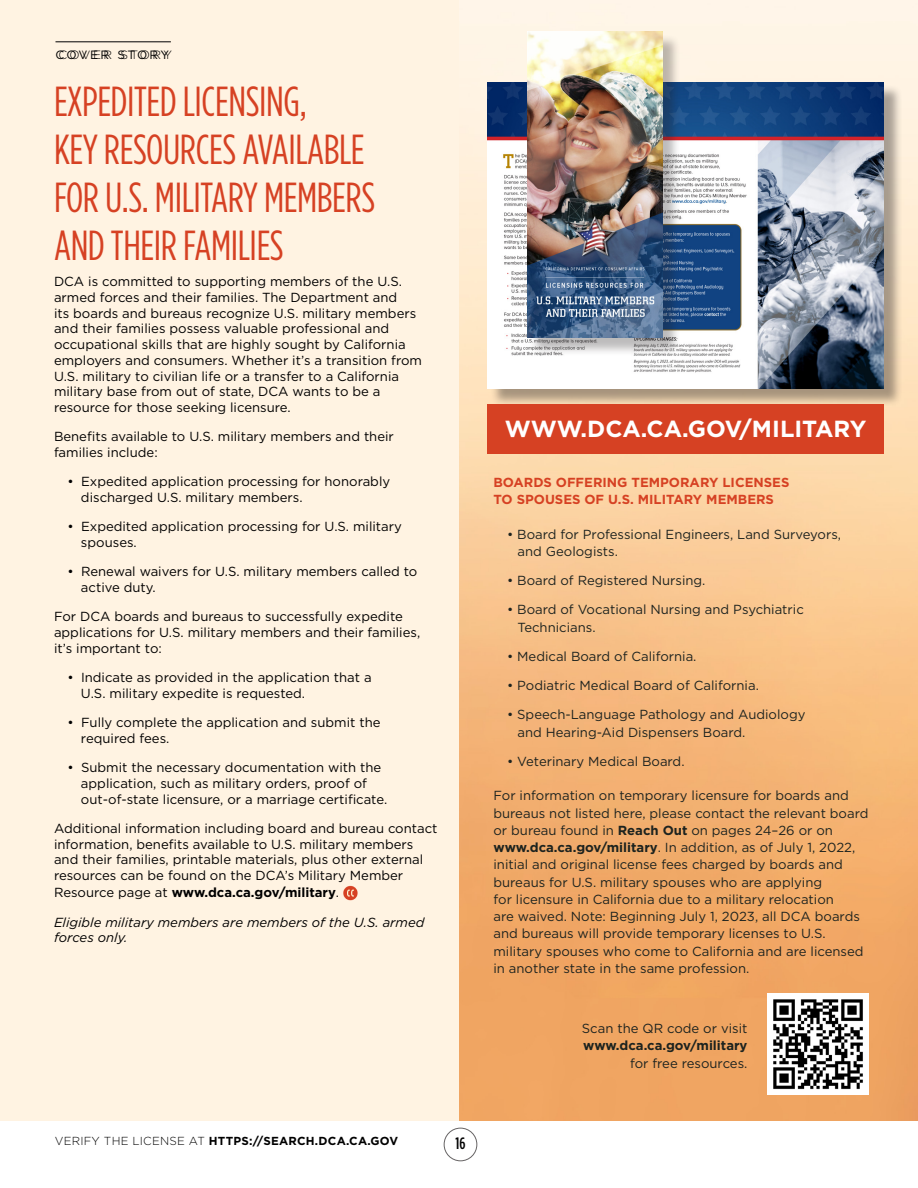
<style>
.page{position:relative;width:918px;height:1188px;background:#fff}
.page>*{position:absolute;margin:0;border:0;box-sizing:border-box;transform-origin:0 0}
.t1{font:42px/48px "Gotham Condensed";letter-spacing:-.01em;color:#d64123}
.t2{font:700 23.25px "Gotham";color:#fff}
.t3{font:500 16.5px "Gotham Condensed";color:#000}
.t4{font:13.2px/15.8px "Gotham";color:#000}
.t5{font:13.2px/17.2px "Gotham";color:#1d231f}
.t6{font:700 13.2px/17.2px "Gotham";color:#d64123}
.t7{font:italic 13.2px/15.8px "Gotham";color:#000}
.t8{font:700 13.2px "Gotham";color:#000}
.t9{font:700 13.2px "Gotham";color:#1d231f}
.t10{font:12px "Gotham";letter-spacing:.185em;color:#000}
.t11{font:300 12px "Gotham";letter-spacing:.185em;color:#000}
.t12{font:700 11.7px "Gotham";letter-spacing:.02em;color:#000}
.s1{font-weight:400}
.s2{font-weight:300}
.s3{font-weight:700}
</style>
<div class="page">
<img style="left:459px;top:0;width:459px;height:1121px">
<div style="left:0;top:0;width:459px;height:1120px;background:#fff3e2"></div>
<hr style="left:56px;top:42px;width:115px;height:1px;background:#000">
<div style="left:444px;top:1128px;width:33px;height:33px;border:1px solid #231f20;border-radius:50%"></div>
<svg style="left:343px;top:886px;width:15px;height:14px"></svg>
<div style="left:490px;top:84px;width:413px;height:323px;background:#231f20;opacity:.4"></div>
<img style="left:488px;top:82px;width:396px;height:306px">
<div style="left:530px;top:34px;width:151px;height:323px;background:#231f20;opacity:.3"></div>
<img style="left:527px;top:32px;width:135px;height:306px">
<div style="left:488px;top:404px;width:396px;height:49px;background:#d64123"></div>
<img style="left:768px;top:994px;width:101px;height:101px">
<p class="t11" style="left:58px;top:48px;width:115px">COVER STORY</p>
<p class="t1" style="left:54px;top:77px;width:323px">EXPEDITED LICENSING,<br>KEY RESOURCES AVAILABLE<br>FOR U.S. MILITARY MEMBERS<br>AND THEIR FAMILIES</p>
<p class="t4" style="left:54px;top:273px;width:370px">DCA is committed to supporting members of the U.S. armed forces and their families. The Department and<br>its boards and bureaus recognize U.S. military members and their families possess valuable professional and occupational skills that are highly sought by California employers and consumers. Whether it’s a transition from</p>
<p class="t4" style="left:54px;top:368px;width:347px">U.S. military to civilian life or a transfer to a California military base from out of state, DCA wants to be a resource for those seeking licensure.</p>
<p class="t4" style="left:54px;top:429px;width:341px">Benefts available to U.S. military members and their families include:</p>
<p class="t4" style="left:81px;top:474px;width:311px;text-indent:-13px">• Expedited application processing for honorably discharged U.S. military members.</p>
<p class="t4" style="left:81px;top:519px;width:322px;text-indent:-13px">• Expedited application processing for U.S. military spouses.</p>
<p class="t4" style="left:81px;top:564px;width:338px;text-indent:-13px">• Renewal waivers for U.S. military members called to active duty.</p>
<p class="t4" style="left:54px;top:609px;width:368px">For DCA boards and bureaus to successfully expedite applications for U.S. military members and their families, it’s important to:</p>
<p class="t4" style="left:68px;top:669px;width:306px">• Indicate as provided in the application that a</p>
<p class="t4" style="left:81px;top:685px;width:226px">U.S. military expedite is requested.</p>
<p class="t4" style="left:81px;top:714px;width:301px;text-indent:-13px">• Fully complete the application and submit the required fees.</p>
<p class="t4" style="left:81px;top:759px;width:308px;text-indent:-13px">• Submit the necessary documentation with the application, such as military orders, proof of out-of-state licensure, or a marriage certifcate.</p>
<p class="t4" style="left:54px;top:820px;width:385px">Additional information including board and bureau contact information, benefts available to U.S. military members and their families, printable materials, plus other external resources can be found on the DCA’s Military Member</p>
<p class="t8" style="left:54px;top:885px;width:287px"><span class="s1">Resource page at</span> www.dca.ca.gov/military<span class="s1">.</span></p>
<p class="t7" style="left:54px;top:914px;width:372px">Eligible military members are members of the U.S. armed forces only.</p>
<p class="t10" style="left:56px;top:48px;width:115px">COVER STORY</p>
<p class="t12" style="left:55px;top:1134px;width:345px"><span class="s2">VERIFY THE LICENSE AT</span> HTTPS://SEARCH.DCA.CA.GOV</p>
<p class="t3" style="left:455px;top:1135px;width:12px">16</p>
<p class="t2" style="left:505px;top:415px;width:363px">WWW.DCA.CA.GOV/MILITARY</p>
<p class="t6" style="left:494px;top:473px;width:297px">BOARDS OFFERING TEMPORARY LICENSES<br>TO SPOUSES OF U.S. MILITARY MEMBERS</p>
<p class="t5" style="left:518px;top:525px;width:325px;text-indent:-10px">• Board for Professional Engineers, Land Surveyors, and Geologists.</p>
<p class="t5" style="left:507px;top:572px;width:200px">• Board of Registered Nursing.</p>
<p class="t5" style="left:518px;top:601px;width:288px;text-indent:-10px">• Board of Vocational Nursing and Psychiatric<br>Technicians.</p>
<p class="t5" style="left:507px;top:647px;width:191px">• Medical Board of California.</p>
<p class="t5" style="left:507px;top:677px;width:253px">• Podiatric Medical Board of California.</p>
<p class="t5" style="left:518px;top:706px;width:290px;text-indent:-10px">• Speech-Language Pathology and Audiology and Hearing-Aid Dispensers Board.</p>
<p class="t5" style="left:507px;top:752px;width:179px">• Veterinary Medical Board.</p>
<p class="t5" style="left:494px;top:787px;width:376px">For information on temporary licensure for boards and bureaus not listed here, please contact the relevant board or bureau found in <span class="s3">Reach Out</span> on pages 24–26 or on <span class="s3">www.dca.ca.gov/military</span>. In addition, as of July 1, 2022, initial and original license fees charged by boards and bureaus for U.S. military spouses who are applying<br>for licensure in California due to a military relocation<br>are waived. Note: Beginning July 1, 2023, all DCA boards and bureaus will provide temporary licenses to U.S. military spouses who come to California and are licensed in another state in the same profession.</p>
<p class="t5" style="left:582px;top:1020px;width:167px">Scan the QR code or visit</p>
<p class="t9" style="left:583px;top:1038px;width:166px">www.dca.ca.gov/military</p>
<p class="t5" style="left:630px;top:1054px;width:119px">for free resources.</p>
</div>
